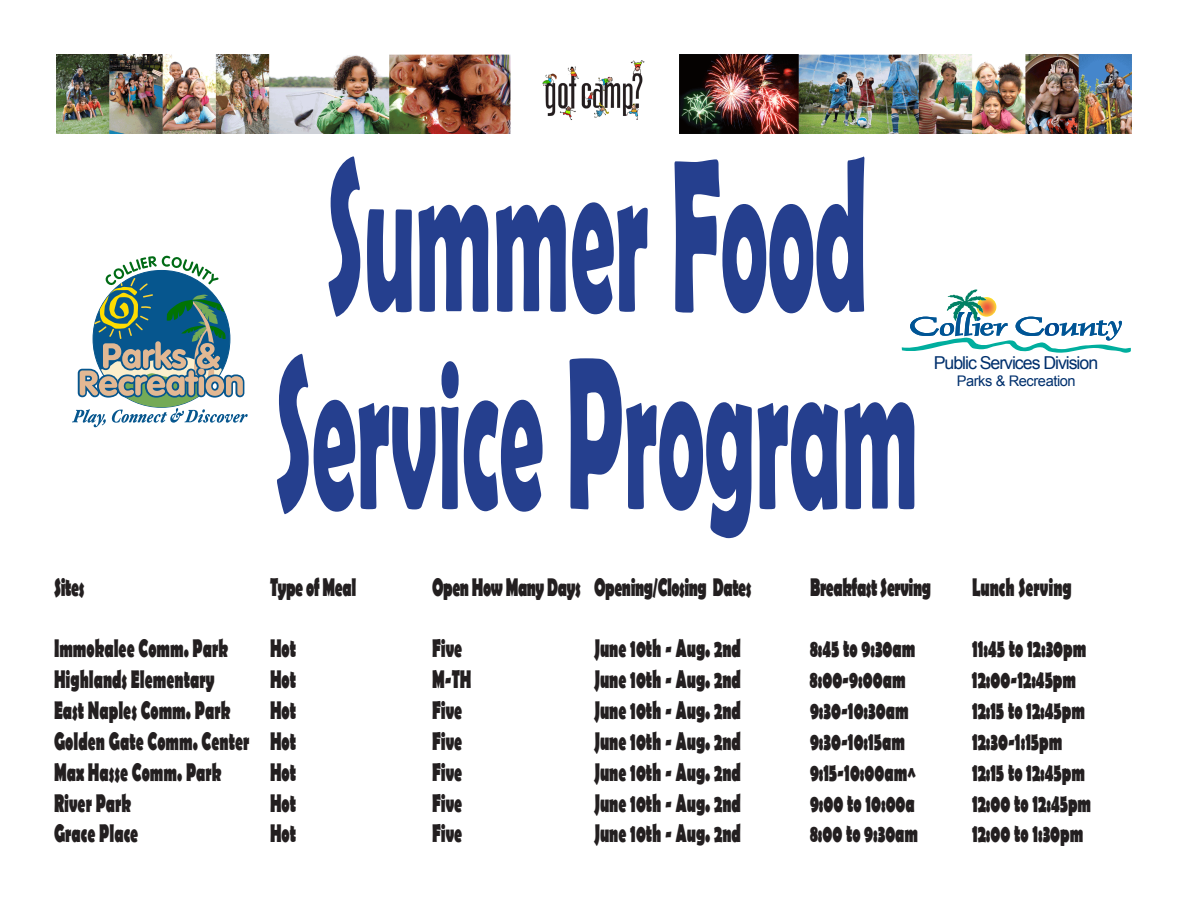
<style>
.page{position:relative;width:1188px;height:918px;background:#fff}
.page>*{position:absolute;margin:0;border:0;box-sizing:border-box;transform-origin:0 0}
.t1{font:700 219.3px "Berlin Sans FB Demi";color:#253f8e;scale:.4 1}
.t2{font:700 25.65px "Berlin Sans FB";color:#231f20;scale:.58 1}
.t3{font:700 25.65px "Berlin Sans FB";letter-spacing:-.03em;color:#231f20;scale:.58 1}
.t4{font:17.85px "Arial";letter-spacing:-.06em;color:#00306d}
.t5{font:14.7px "Arial";letter-spacing:-.03em;color:#00306d}
</style>
<div class="page">
<svg style="left:72px;top:256px;width:176px;height:171px"></svg>
<img style="left:57px;top:54px;width:1074px;height:80px">
<svg style="left:902px;top:289px;width:229px;height:64px"></svg>
<p class="t1" style="left:327px;top:109px;width:1353px">Summer Food</p>
<p class="t1" style="left:275px;top:306px;width:1611px">Service Program</p>
<p class="t4" style="left:934px;top:351px;width:166px">Public Services Division</p>
<p class="t5" style="left:957px;top:371px;width:120px">Parks &amp; Recreation</p>
<p class="t2" style="left:54px;top:572px;width:54px">Sites</p>
<p class="t3" style="left:270px;top:572px;width:150px">Type of Meal</p>
<p class="t3" style="left:432px;top:572px;width:552px">Open How Many Days Opening/Closing Dates</p>
<p class="t3" style="left:810px;top:572px;width:210px">Breakfast Serving</p>
<p class="t2" style="left:972px;top:572px;width:173px">Lunch Serving</p>
<p class="t2" style="left:54px;top:634px;width:302px">Immokalee Comm. Park</p>
<p class="t2" style="left:270px;top:634px;width:46px">Hot</p>
<p class="t2" style="left:432px;top:634px;width:54px">Five</p>
<p class="t2" style="left:594px;top:634px;width:255px">June 10th - Aug. 2nd</p>
<p class="t2" style="left:810px;top:634px;width:183px">8:45 to 9:30am</p>
<p class="t2" style="left:972px;top:634px;width:199px">11:45 to 12:30pm</p>
<p class="t2" style="left:54px;top:665px;width:278px">Highlands Elementary</p>
<p class="t2" style="left:270px;top:665px;width:46px">Hot</p>
<p class="t2" style="left:432px;top:665px;width:69px">M-TH</p>
<p class="t2" style="left:594px;top:665px;width:255px">June 10th - Aug. 2nd</p>
<p class="t2" style="left:810px;top:665px;width:166px">8:00-9:00am</p>
<p class="t2" style="left:972px;top:665px;width:181px">12:00-12:45pm</p>
<p class="t2" style="left:54px;top:696px;width:306px">East Naples Comm. Park</p>
<p class="t2" style="left:270px;top:696px;width:46px">Hot</p>
<p class="t2" style="left:432px;top:696px;width:54px">Five</p>
<p class="t2" style="left:594px;top:696px;width:255px">June 10th - Aug. 2nd</p>
<p class="t2" style="left:810px;top:696px;width:172px">9:30-10:30am</p>
<p class="t2" style="left:972px;top:696px;width:197px">12:15 to 12:45pm</p>
<p class="t2" style="left:54px;top:727px;width:419px">Golden Gate Comm. Center Hot</p>
<p class="t2" style="left:432px;top:727px;width:54px">Five</p>
<p class="t2" style="left:594px;top:727px;width:255px">June 10th - Aug. 2nd</p>
<p class="t2" style="left:810px;top:727px;width:165px">9:30-10:15am</p>
<p class="t2" style="left:972px;top:727px;width:157px">12:30-1:15pm</p>
<p class="t2" style="left:54px;top:757px;width:290px">Max Hasse Comm. Park</p>
<p class="t2" style="left:270px;top:757px;width:46px">Hot</p>
<p class="t2" style="left:432px;top:757px;width:54px">Five</p>
<p class="t2" style="left:594px;top:757px;width:255px">June 10th - Aug. 2nd</p>
<p class="t2" style="left:810px;top:757px;width:184px">9:15-10:00am^</p>
<p class="t2" style="left:972px;top:757px;width:197px">12:15 to 12:45pm</p>
<p class="t2" style="left:54px;top:788px;width:135px">River Park</p>
<p class="t2" style="left:270px;top:788px;width:46px">Hot</p>
<p class="t2" style="left:432px;top:788px;width:54px">Five</p>
<p class="t2" style="left:594px;top:788px;width:255px">June 10th - Aug. 2nd</p>
<p class="t2" style="left:810px;top:788px;width:182px">9:00 to 10:00a</p>
<p class="t2" style="left:972px;top:788px;width:207px">12:00 to 12:45pm</p>
<p class="t2" style="left:54px;top:819px;width:147px">Grace Place</p>
<p class="t2" style="left:270px;top:819px;width:46px">Hot</p>
<p class="t2" style="left:432px;top:819px;width:54px">Five</p>
<p class="t2" style="left:594px;top:819px;width:255px">June 10th - Aug. 2nd</p>
<p class="t2" style="left:810px;top:819px;width:188px">8:00 to 9:30am</p>
<p class="t2" style="left:972px;top:819px;width:194px">12:00 to 1:30pm</p>
</div>
